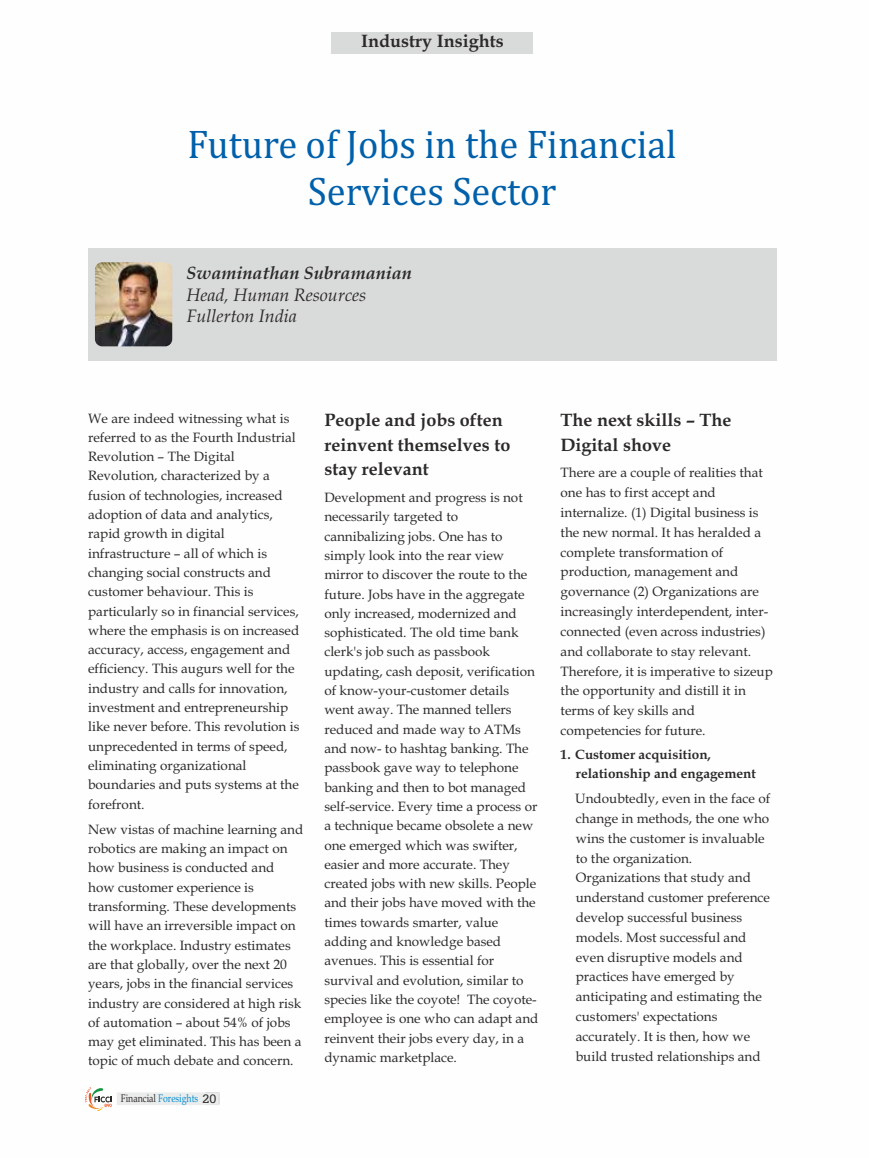
<style>
.page{position:relative;width:869px;height:1158px;background:#fff}
.page>*{position:absolute;margin:0;border:0;box-sizing:border-box;transform-origin:0 0}
.t1{font:40.5px/47.5px "Cambria";color:#0060aa;text-align:center;scale:.95 1}
.t2{font:700 18px/24.6px "Book Antiqua";color:#2b2a29}
.t3{font:italic 18px/21.6px "Book Antiqua";color:#2b2a29}
.t4{font:italic 700 18px "Book Antiqua";color:#2b2a29}
.t5{font:13.5px/19.4px "Book Antiqua";color:#2b2a29}
.t6{font:700 13.5px/18.9px "Book Antiqua";color:#2b2a29}
.t7{font:10.95px "Book Antiqua";color:#008dd2;scale:.79 1}
.s1{color:#2b2a29}
.s2{font-family:"Serifa BT";font-size:13.05px;color:#2b2a29}
</style>
<div class="page">
<div style="left:88px;top:248px;width:688px;height:112px;background:#d9dada"></div>
<img style="left:95px;top:262px;width:77px;height:84px;border-radius:7px">
<div style="left:331px;top:33px;width:202px;height:21px;background:#d9dada"></div>
<svg style="left:85px;top:1087px;width:134px;height:24px"></svg>
<h2 class="t2" style="left:361px;top:31px;width:144px">Industry Insights</h2>
<h1 class="t1" style="left:187px;top:123px;width:516px">Future of Jobs in the Financial<br>Services Sector</h1>
<h2 class="t4" style="left:186px;top:266px;width:227px">Swaminathan Subramanian</h2>
<h2 class="t3" style="left:186px;top:286px;width:181px">Head, Human Resources<br>Fullerton India</h2>
<p class="t5" style="left:88px;top:410px;width:213px">We are indeed witnessing what is referred to as the Fourth Industrial<br>Revolution – The Digital<br>Revolution, characterized by a fusion of technologies, increased adoption of data and analytics, rapid growth in digital infrastructure – all of which is changing social constructs and customer behaviour. This is particularly so in financial services, where the emphasis is on increased accuracy, access, engagement and efficiency. This augurs well for the industry and calls for innovation, investment and entrepreneurship like never before. This revolution is unprecedented in terms of speed, eliminating organizational boundaries and puts systems at the forefront.</p>
<p class="t5" style="left:88px;top:821px;width:217px">New vistas of machine learning and robotics are making an impact on how business is conducted and how customer experience is transforming. These developments will have an irreversible impact on the workplace. Industry estimates are that globally, over the next 20 years, jobs in the financial services industry are considered at high risk of automation – about 54% of jobs may get eliminated. This has been a topic of much debate and concern.</p>
<p class="t7" style="left:121px;top:1093px;width:122px"><span class="s1">Financial</span> Foresights <span class="s2">20</span></p>
<h2 class="t2" style="left:324px;top:410px;width:187px">People and jobs often reinvent themselves to stay relevant</h2>
<p class="t5" style="left:324px;top:489px;width:216px">Development and progress is not necessarily targeted to cannibalizing jobs. One has to simply look into the rear view mirror to discover the route to the future. Jobs have in the aggregate only increased, modernized and sophisticated. The old time bank clerk's job such as passbook updating, cash deposit, verification of know-your-customer details went away. The manned tellers reduced and made way to ATMs and now- to hashtag banking. The passbook gave way to telephone banking and then to bot managed self-service. Every time a process or a technique became obsolete a new one emerged which was swifter, easier and more accurate. They created jobs with new skills. People and their jobs have moved with the times towards smarter, value adding and knowledge based avenues. This is essential for survival and evolution, similar to species like the coyote! The coyote&shy;employee is one who can adapt and reinvent their jobs every day, in a dynamic marketplace.</p>
<h2 class="t2" style="left:560px;top:410px;width:172px">The next skills – The<br>Digital shove</h2>
<p class="t5" style="left:560px;top:464px;width:214px;line-height:19.8px">There are a couple of realities that one has to first accept and internalize. (1) Digital business is the new normal. It has heralded a complete transformation of production, management and governance (2) Organizations are increasingly interdependent, inter&shy;connected (even across industries) and collaborate to stay relevant.<br>Therefore, it is imperative to sizeup the opportunity and distill it in terms of key skills and competencies for future.</p>
<p class="t6" style="left:576px;top:746px;width:181px;text-indent:-15px">1. Customer acquisition, relationship and engagement</p>
<p class="t5" style="left:575px;top:790px;width:196px;line-height:19.8px">Undoubtedly, even in the face of change in methods, the one who wins the customer is invaluable to the organization.<br>Organizations that study and understand customer preference develop successful business models. Most successful and even disruptive models and practices have emerged by anticipating and estimating the customers' expectations accurately. It is then, how we build trusted relationships and</p>
</div>
